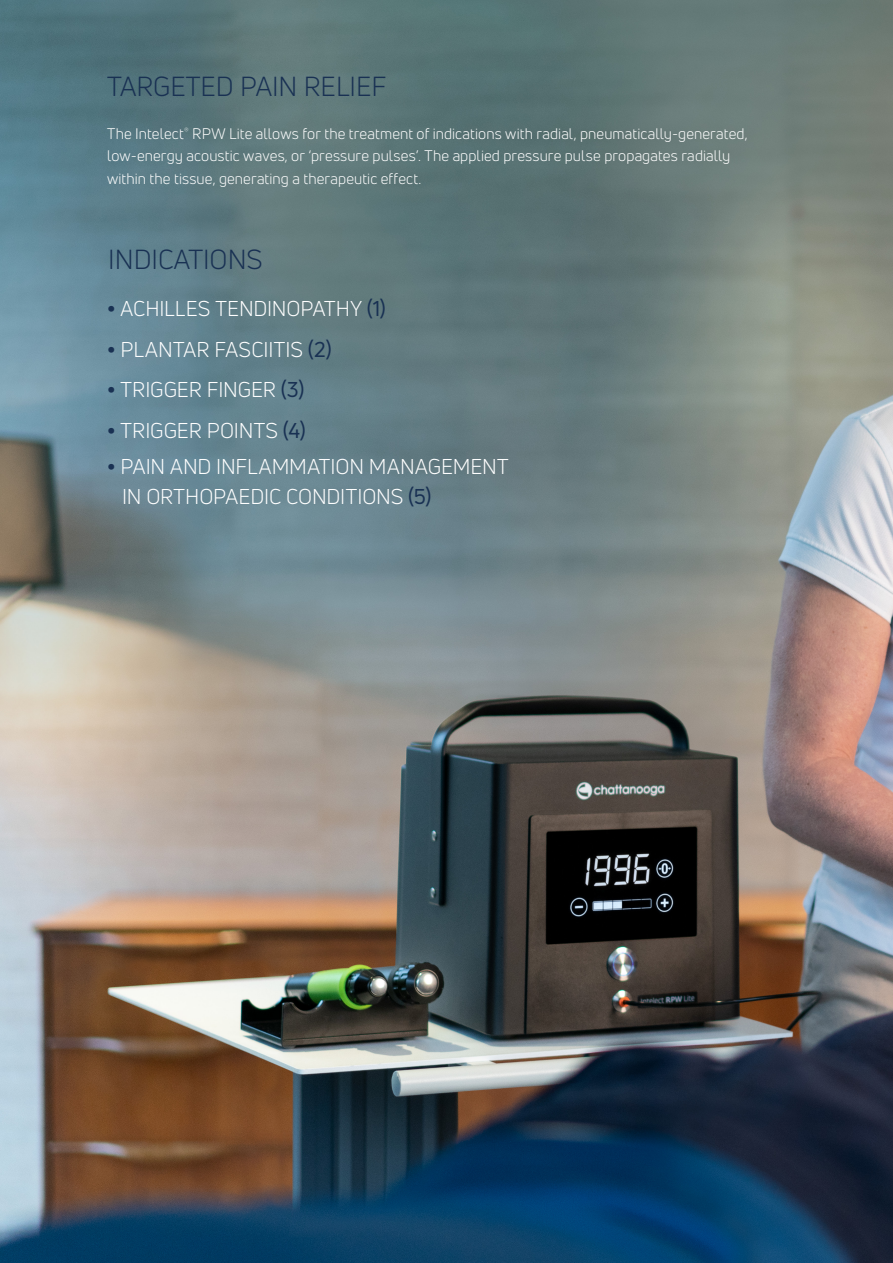
<style>
.page{position:relative;width:893px;height:1263px;background:#fff}
.page>*{position:absolute;margin:0;border:0;box-sizing:border-box;transform-origin:0 0}
.t1{font:27px "Uni Neue";color:#193153}
.t2{font:21px/30px "Uni Neue";letter-spacing:-.005em;color:#fff}
.t3{font:15px/22.5px "Uni Neue";letter-spacing:.005em;color:#fff}
.s1{font-weight:800;color:#193153}
.s2{color:#193153}
</style>
<div class="page">
<img style="left:0;top:0;width:893px;height:1263px">
<h1 class="t1" style="left:107px;top:70px;width:281px">TARGETED PAIN RELIEF</h1>
<p class="t3" style="left:107px;top:122px;width:642px">The Intelect<sup>®</sup> RPW Lite allows for the treatment of indications with radial, pneumatically-generated, low-energy acoustic waves, or ‘pressure pulses’. The applied pressure pulse propagates radially within the tissue, generating a therapeutic effect.</p>
<h1 class="t1" style="left:108px;top:243px;width:156px">INDICATIONS</h1>
<h2 class="t2" style="left:107px;top:294px;width:280px"><span class="s1">•</span> ACHILLES TENDINOPATHY <span class="s2">(1)</span></h2>
<h2 class="t2" style="left:107px;top:334px;width:226px"><span class="s1">•</span> PLANTAR FASCIITIS <span class="s2">(2)</span></h2>
<h2 class="t2" style="left:107px;top:375px;width:199px"><span class="s1">•</span> TRIGGER FINGER <span class="s2">(3)</span></h2>
<h2 class="t2" style="left:107px;top:415px;width:200px"><span class="s1">•</span> TRIGGER POINTS <span class="s2">(4)</span></h2>
<h2 class="t2" style="left:122px;top:451px;width:388px;text-indent:-15px"><span class="s1">•</span> PAIN AND INFLAMMATION MANAGEMENT<br>IN ORTHOPAEDIC CONDITIONS <span class="s2">(5)</span></h2>
</div>
